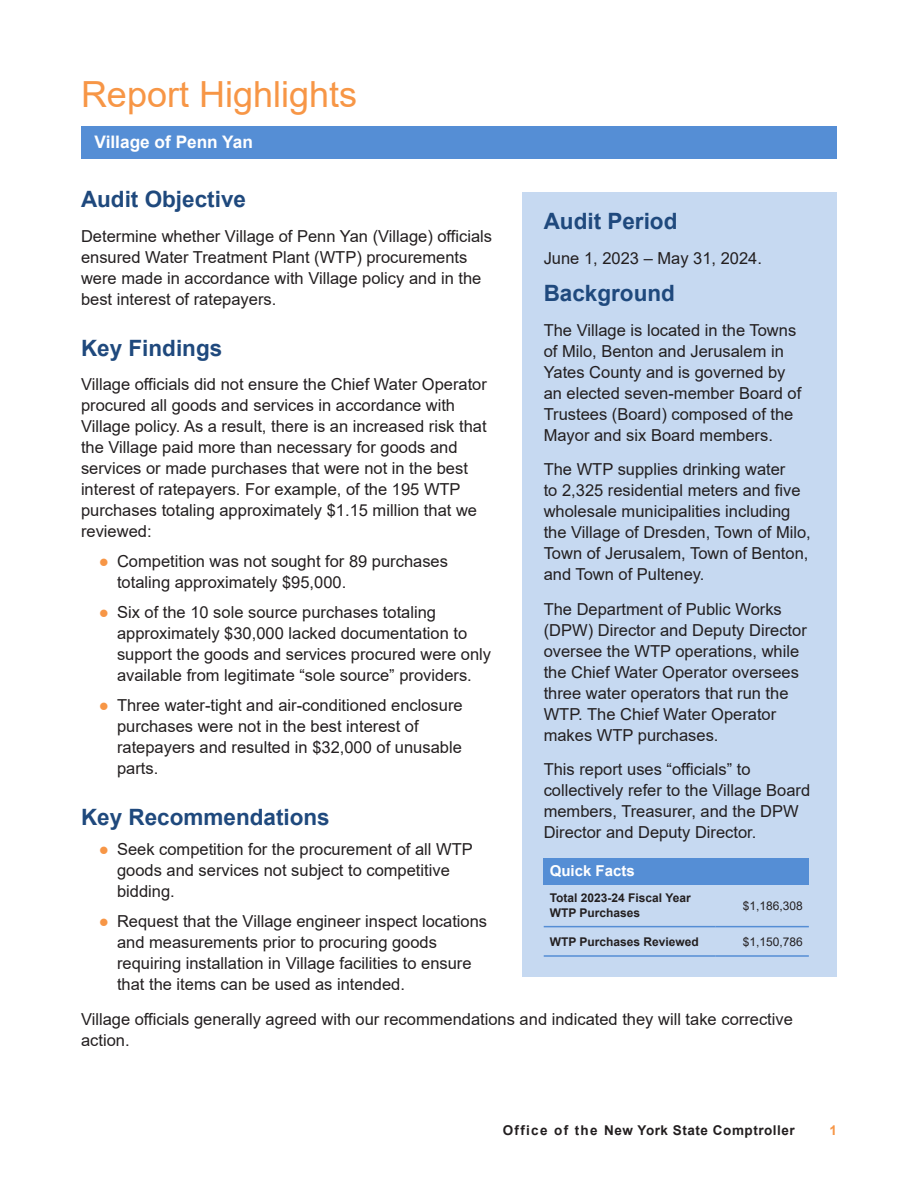
<style>
.page{position:relative;width:918px;height:1188px;background:#fff}
.page>*{position:absolute;margin:0;border:0;box-sizing:border-box;transform-origin:0 0}
.Section_Heads{font:36px "Arial";color:#f79646}
._2_Subheads{font:700 22.5px "Arial";color:#1f497d}
.Body_Text{font:700 22.5px "Arial";color:#1f497d}
.t1{font:700 17.25px "Arial";color:#fff}
.Body_Text-2{font:16.5px/21px "Arial";color:#231f20}
.Footnotes{font:700 15px "Arial";color:#fff}
.t2{font:700 13.5px "Arial";letter-spacing:.04em;color:#231f20}
.t3{font:700 13.5px "Arial";color:#f79646}
.Footnotes-2{font:700 12px/15px "Arial";color:#231f20}
.Footnotes-3{font:12px "Arial";color:#231f20}
.s1{color:#f79646}
</style>
<div class="page">
<hr style="left:81px;top:126px;width:756px;height:3px;background:#558ed5">
<div style="left:523px;top:192px;width:314px;height:784px;background:#c6d9f1"></div>
<div style="left:81px;top:128px;width:756px;height:31px;background:#558ed5"></div>
<div style="left:544px;top:858px;width:265px;height:27px;background:#558ed5"></div>
<hr style="left:544px;top:926px;width:171px;height:1px;background:#558ed5">
<hr style="left:715px;top:926px;width:94px;height:1px;background:#558ed5">
<hr style="left:544px;top:955px;width:171px;height:2px;background:#558ed5">
<hr style="left:715px;top:955px;width:94px;height:2px;background:#558ed5">
<p class="Section_Heads" style="left:81px;top:70px;width:278px">Report Highlights</p>
<p class="t1" style="left:94px;top:129px;width:160px">Village of Penn Yan</p>
<p class="_2_Subheads" style="left:81px;top:184px;width:167px">Audit Objective</p>
<p class="Body_Text-2" style="left:81px;top:226px;width:413px">Determine whether Village of Penn Yan (Village) officials ensured Water Treatment Plant (WTP) procurements were made in accordance with Village policy and in the best interest of ratepayers.</p>
<p class="_2_Subheads" style="left:81px;top:332px;width:143px">Key Findings</p>
<p class="Body_Text-2" style="left:81px;top:374px;width:407px">Village officials did not ensure the Chief Water Operator procured all goods and services in accordance with Village policy. As a result, there is an increased risk that the Village paid more than necessary for goods and services or made purchases that were not in the best interest of ratepayers. For example, of the 195 WTP purchases totaling approximately $1.15 million that we reviewed:</p>
<p class="Body_Text-2" style="left:117px;top:551px;width:333px;text-indent:-18px"><span class="s1">●</span> Competition was not sought for 89 purchases totaling approximately $95,000.</p>
<p class="Body_Text-2" style="left:117px;top:602px;width:376px;text-indent:-18px"><span class="s1">●</span> Six of the 10 sole source purchases totaling approximately $30,000 lacked documentation to support the goods and services procured were only available from legitimate “sole source” providers.</p>
<p class="Body_Text-2" style="left:117px;top:695px;width:347px;text-indent:-18px"><span class="s1">●</span> Three water-tight and air-conditioned enclosure purchases were not in the best interest of ratepayers and resulted in $32,000 of unusable parts.</p>
<p class="_2_Subheads" style="left:81px;top:802px;width:250px">Key Recommendations</p>
<p class="Body_Text-2" style="left:117px;top:839px;width:357px;text-indent:-18px"><span class="s1">●</span> Seek competition for the procurement of all WTP goods and services not subject to competitive bidding.</p>
<p class="Body_Text-2" style="left:117px;top:911px;width:372px;text-indent:-18px"><span class="s1">●</span> Request that the Village engineer inspect locations and measurements prior to procuring goods requiring installation in Village facilities to ensure that the items can be used as intended.</p>
<p class="Body_Text-2" style="left:81px;top:1009px;width:713px">Village officials generally agreed with our recommendations and indicated they will take corrective action.</p>
<p class="_2_Subheads" style="left:544px;top:206px;width:135px">Audit Period</p>
<p class="Body_Text-2" style="left:544px;top:247px;width:220px">June 1, 2023 – May 31, 2024.</p>
<p class="Body_Text" style="left:544px;top:278px;width:133px">Background</p>
<p class="Body_Text-2" style="left:544px;top:319px;width:259px">The Village is located in the Towns of Milo, Benton and Jerusalem in<br>Yates County and is governed by an elected seven-member Board of<br>Trustees (Board) composed of the<br>Mayor and six Board members.</p>
<p class="Body_Text-2" style="left:544px;top:459px;width:269px">The WTP supplies drinking water<br>to 2,325 residential meters and five wholesale municipalities including the Village of Dresden, Town of Milo, Town of Jerusalem, Town of Benton, and Town of Pulteney.</p>
<p class="Body_Text-2" style="left:544px;top:598px;width:265px">The Department of Public Works (DPW) Director and Deputy Director oversee the WTP operations, while the Chief Water Operator oversees three water operators that run the<br>WTP. The Chief Water Operator makes WTP purchases.</p>
<p class="Body_Text-2" style="left:544px;top:759px;width:268px">This report uses “officials” to collectively refer to the Village Board members, Treasurer, and the DPW Director and Deputy Director.</p>
<p class="Footnotes" style="left:550px;top:861px;width:87px">Quick Facts</p>
<p class="Footnotes-2" style="left:550px;top:891px;width:142px">Total 2023-24 Fiscal Year<br>WTP Purchases</p>
<p class="Footnotes-3" style="left:743px;top:897px;width:62px">$1,186,308</p>
<p class="Footnotes-2" style="left:550px;top:934px;width:151px">WTP Purchases Reviewed</p>
<p class="Footnotes-3" style="left:743px;top:933px;width:62px">$1,150,786</p>
<p class="t2" style="left:503px;top:1121px;width:294px">Office of the New York State Comptroller</p>
<p class="t3" style="left:829px;top:1121px;width:9px">1</p>
</div>
